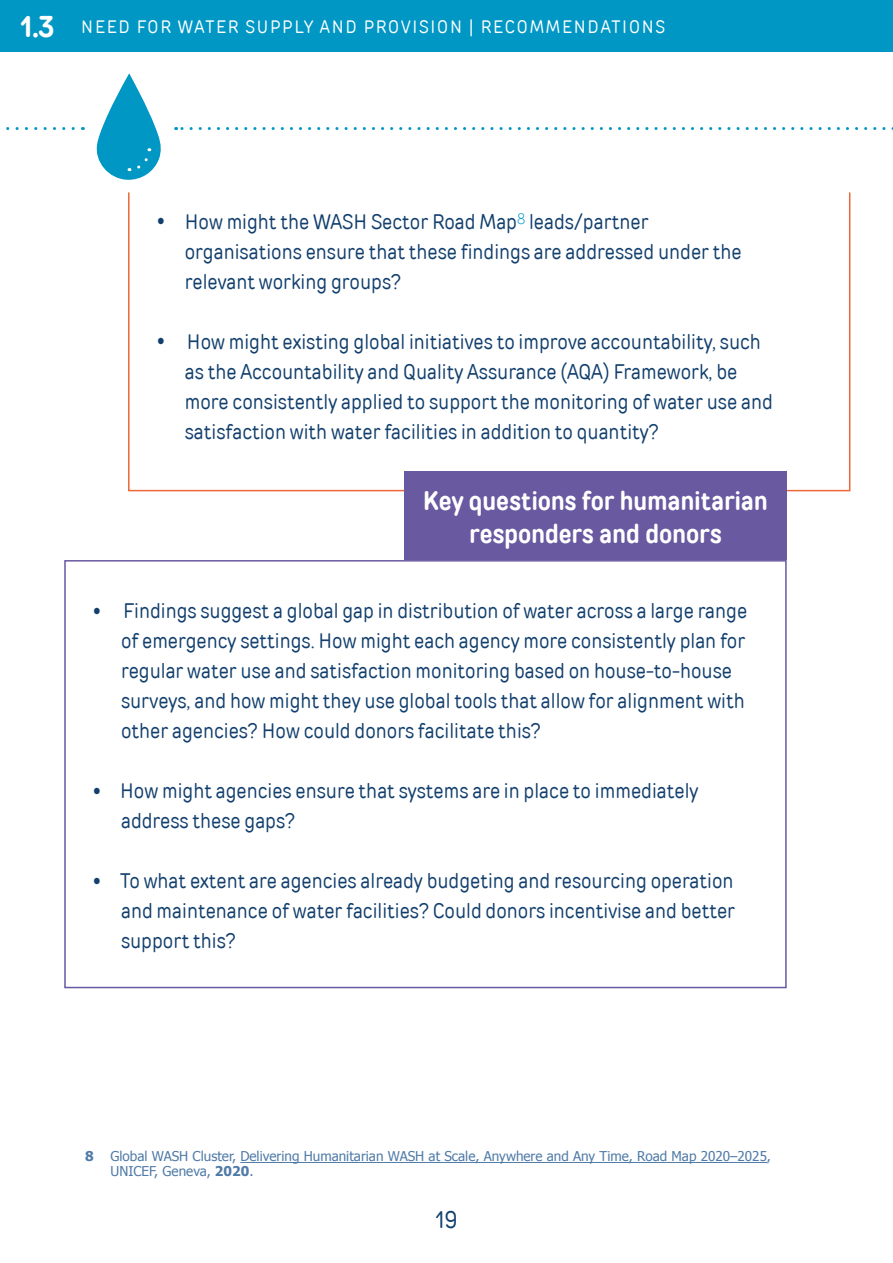
<style>
.page{position:relative;width:893px;height:1263px;background:#fff}
.page>*{position:absolute;margin:0;border:0;box-sizing:border-box;transform-origin:0 0}
.t1{font:700 30px "TT Rounds Condensed";color:#fff}
.t2{font:700 27px/32.4px "TT Rounds Condensed";letter-spacing:-.01em;color:#fff;text-align:center}
.t3{font:24px "TT Rounds Condensed";color:#123f6d}
.t4{font:21px/30px "TT Rounds Condensed";color:#123f6d}
.t5{font:18px "TT Rounds Condensed";letter-spacing:.1em;color:#fff}
.t6{font:13.5px/15px "Tahoma";color:#507ba8}
.t7{font:700 13.5px "Tahoma";color:#507ba8}
.s1{font-size:37.5px}
.s2{font-size:18px}
.s3{font-weight:700}
</style>
<div class="page">
<div style="left:0;top:0;width:893px;height:51px;background:#0097c5"></div>
<svg style="left:6px;top:127px;width:67px;height:3px"></svg>
<svg style="left:96px;top:73px;width:65px;height:107px"></svg>
<div style="left:128px;top:192px;width:722px;height:299px;border:2px solid #ec6839"></div>
<div style="left:64px;top:560px;width:723px;height:428px;border:2px solid #6859a0"></div>
<div style="left:404px;top:471px;width:383px;height:89px;background:#6859a0"></div>
<svg style="left:176px;top:127px;width:708px;height:3px"></svg>
<hr style="left:240px;top:1162px;width:527px;height:1px;background:#507ba8">
<h1 class="t1" style="left:20px;top:8px;width:36px">1.3</h1>
<p class="t5" style="left:81px;top:17px;width:585px">NEED FOR WATER SUPPLY AND PROVISION | RECOMMENDATIONS</p>
<p class="t4" style="left:185px;top:207px;width:558px;text-indent:-30px"><span class="s1">•</span> How might the WASH Sector Road Map<sup>8</sup> leads/partner organisations ensure that these findings are addressed under the relevant working groups?</p>
<p class="t4" style="left:185px;top:327px;width:589px;text-indent:-30px"><span class="s1">•</span> How might existing global initiatives to improve accountability, such as the Accountability and Quality Assurance (AQA) Framework, be more consistently applied to support the monitoring of water use and satisfaction with water facilities in addition to quantity?</p>
<p class="t2" style="left:423px;top:485px;width:347px">Key questions for humanitarian responders and donors</p>
<p class="t4" style="left:121px;top:596px;width:628px;text-indent:-30px"><span class="s1">•</span> Findings suggest a global gap in distribution of water across a large range of emergency settings. How might each agency more consistently plan for regular water use and satisfaction monitoring based on house<span class="s2">-</span>to<span class="s2">-</span>house surveys, and how might they use global tools that allow for alignment with other agencies? How could donors facilitate this?</p>
<p class="t4" style="left:121px;top:776px;width:579px;text-indent:-30px"><span class="s1">•</span> How might agencies ensure that systems are in place to immediately address these gaps?</p>
<p class="t4" style="left:121px;top:866px;width:616px;text-align:justify;text-indent:-30px"><span class="s1">•</span> To what extent are agencies already budgeting and resourcing operation and maintenance of water facilities? Could donors incentivise and better support this?</p>
<p class="t7" style="left:85px;top:1146px;width:10px">8</p>
<p class="t6" style="left:111px;top:1148px;width:662px">Global WASH Cluster, Delivering Humanitarian WASH at Scale, Anywhere and Any Time, Road Map 2020–2025,<br>UNICEF, Geneva, <span class="s3">2020</span>.</p>
<p class="t3" style="left:435px;top:1205px;width:24px">19</p>
</div>
